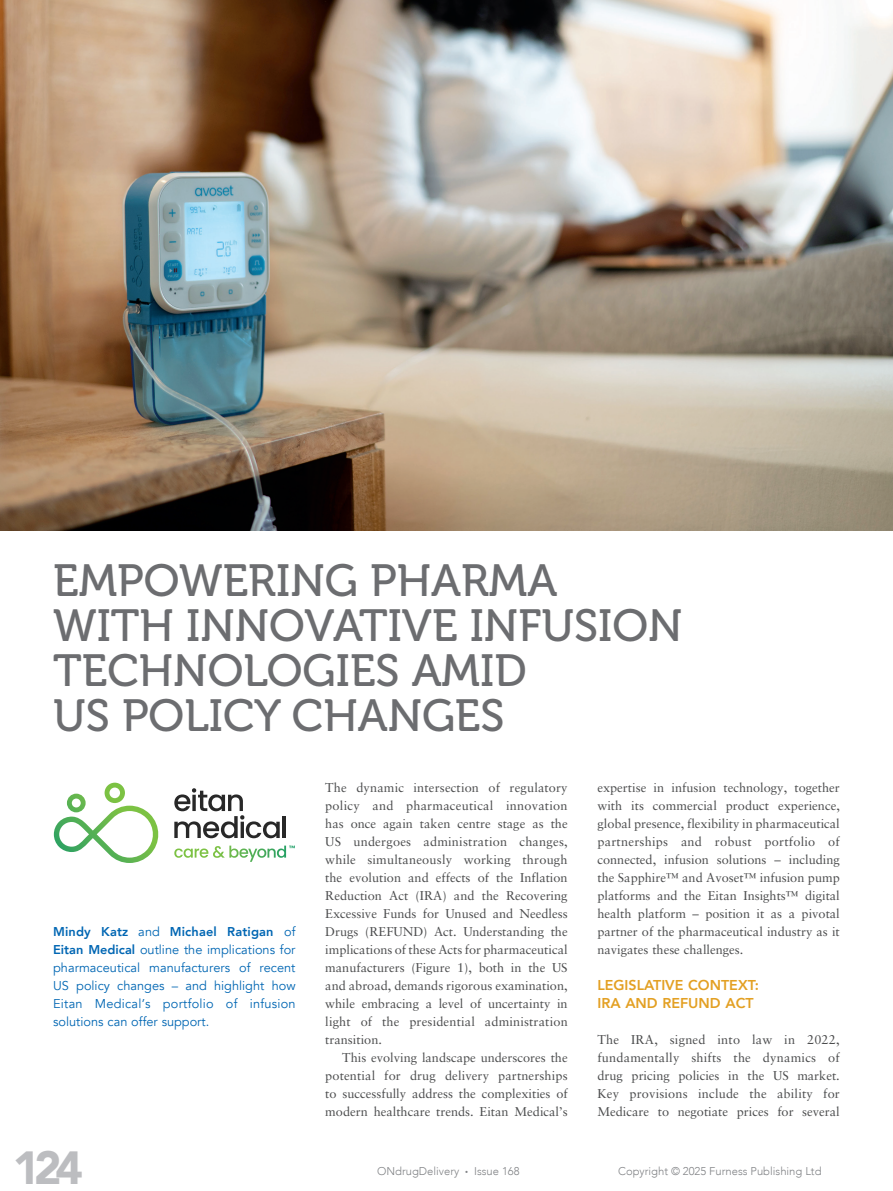
<style>
.page{position:relative;width:893px;height:1191px;background:#fff}
.page>*{position:absolute;margin:0;border:0;box-sizing:border-box;transform-origin:0 0}
.t1{font:900 46.35px "Avenir";color:#bcbdc0}
.MF_Title{font:45px/45px "Museo 500";color:#6c6d70}
.MF_Xhead{font:800 14.25px/18px "Avenir";color:#e3a023}
.MF_body_no_indent{font:12.75px/18px "Sabon LT Pro";letter-spacing:.015em;color:#4b4c4d;text-align:justify}
.MF_body{font:12.75px/18px "Sabon LT Pro";color:#4b4c4d;text-align:justify}
.MF_standfirst{font:12.75px/18px "Avenir";letter-spacing:.01em;color:#0166b3;text-align:justify}
.t2{font:300 11.25px "Avenir";color:#808285}
.s1{font-weight:800}
.s2{font-size:6px}
</style>
<div class="page">
<img style="left:0;top:0;width:893px;height:530px">
<svg style="left:174px;top:788px;width:106px;height:50px"></svg>
<hr style="left:283px;top:816px;width:3px;height:22px;background:#282828">
<svg style="left:213px;top:845px;width:82px;height:13px"></svg>
<svg style="left:54px;top:782px;width:105px;height:81px"></svg>
<p class="MF_Title" style="left:53px;top:559px;width:631px">EMPOWERING PHARMA<br>WITH INNOVATIVE INFUSION<br>TECHNOLOGIES AMID<br>US POLICY CHANGES</p>
<p class="MF_standfirst" style="left:53px;top:923px;width:244px"><span class="s1">Mindy Katz</span> and <span class="s1">Michael Ratigan</span> of <span class="s1">Eitan Medical</span> outline the implications for pharmaceutical manufacturers of recent US policy changes – and highlight how Eitan Medical’s portfolio of infusion solutions can offer support.</p>
<h1 class="t1" style="left:13px;top:1128px;width:72px">124</h1>
<p class="MF_body_no_indent" style="left:325px;top:778px;width:244px">The dynamic intersection of regulatory policy and pharmaceutical innovation has once again taken centre stage as the US undergoes administration changes, while simultaneously working through the evolution and effects of the Inflation Reduction Act (IRA) and the Recovering Excessive Funds for Unused and Needless Drugs (REFUND) Act. Understanding the implications of these Acts for pharmaceutical manufacturers (Figure 1), both in the US and abroad, demands rigorous examination, while embracing a level of uncertainty in light of the presidential administration transition.</p>
<p class="MF_body" style="left:325px;top:1048px;width:244px;text-indent:17px">This evolving landscape underscores the potential for drug delivery partnerships to successfully address the complexities of modern healthcare trends. Eitan Medical’s</p>
<p class="MF_body" style="left:597px;top:778px;width:244px">expertise in infusion technology, together with its commercial product experience, global presence, flexibility in pharmaceutical partnerships and robust portfolio of connected, infusion solutions – including the Sapphire™ and Avoset™ infusion pump platforms and the Eitan Insights™ digital health platform – position it as a pivotal partner of the pharmaceutical industry as it navigates these challenges.</p>
<p class="MF_Xhead" style="left:597px;top:976px;width:163px">LEGISLATIVE CONTEXT:<br>IRA AND REFUND ACT</p>
<p class="MF_body_no_indent" style="left:597px;top:1030px;width:244px">The IRA, signed into law in 2022, fundamentally shifts the dynamics of drug pricing policies in the US market.<br>Key provisions include the ability for Medicare to negotiate prices for several</p>
<p class="t2" style="left:377px;top:1164px;width:144px">ONdrugDelivery <span class="s2">•</span> Issue 168</p>
<p class="t2" style="left:618px;top:1164px;width:205px">Copyright © 2025 Furness Publishing Ltd</p>
</div>
